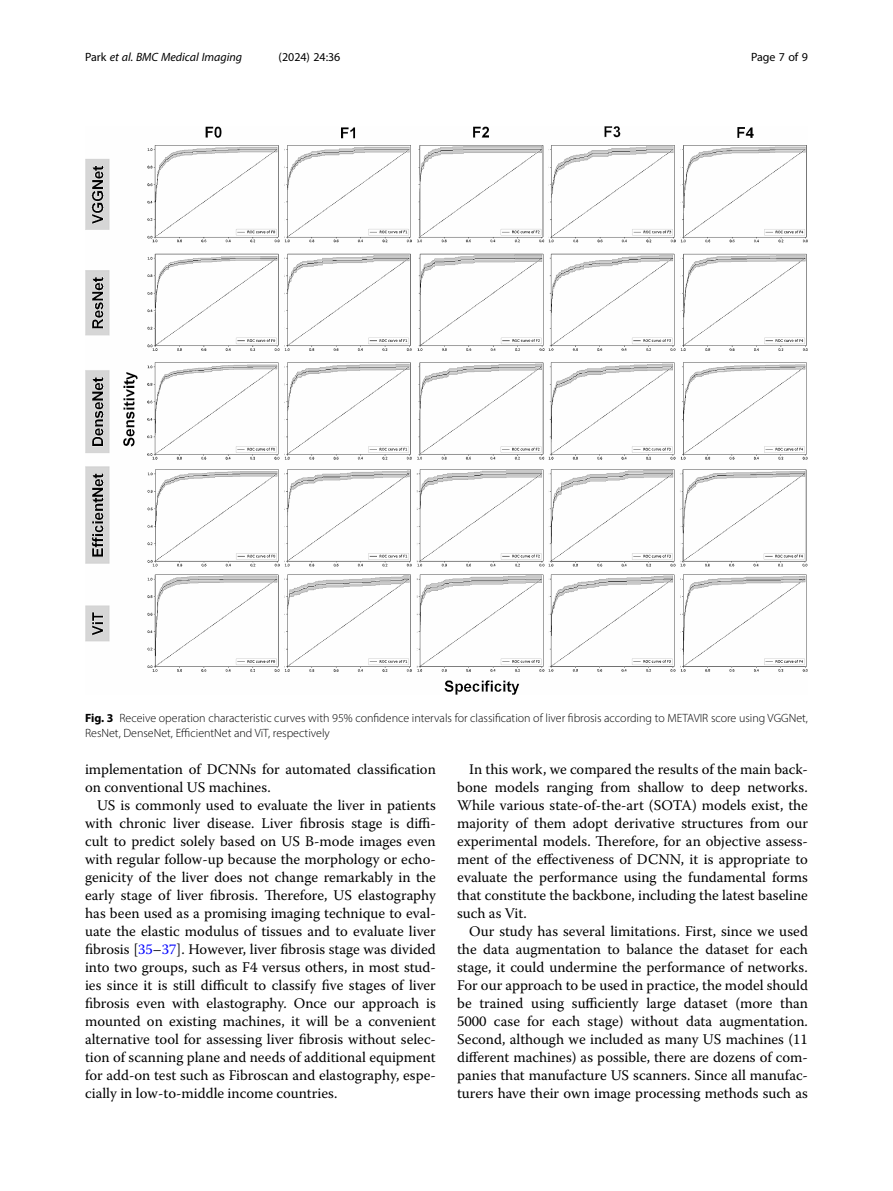
<style>
.page{position:relative;width:893px;height:1191px;background:#fff}
.page>*{position:absolute;margin:0;border:0;box-sizing:border-box;transform-origin:0 0}
.Body_Text_Indent{font:14.7px/18px "Warnock Pro";color:#000;text-align:justify}
.Figure_Caption{font:300 12px/15px "Myriad Pro";color:#000}
.t1{font:italic 12px "Myriad Pro";color:#000}
.t2{font:12px "Myriad Pro";color:#000}
.s1{font-style:normal}
.s2{font-weight:700}
.s3{color:#00f}
</style>
<div class="page">
<img style="left:85px;top:126px;width:723px;height:568px">
<p class="t1" style="left:85px;top:50px;width:159px"><span class="s1">Park</span> et al. BMC Medical Imaging</p>
<p class="t2" style="left:279px;top:50px;width:63px">(2024) 24:36</p>
<p class="t2" style="left:751px;top:50px;width:58px">Page 7 of 9</p>
<p class="Figure_Caption" style="left:85px;top:710px;width:724px"><span class="s2">Fig. 3</span> Receive operation characteristic curves with 95% confidence intervals for classification of liver fibrosis according to METAVIR score using VGGNet,<br>ResNet, DenseNet, EfficientNet and ViT, respectively</p>
<p class="Body_Text_Indent" style="left:85px;top:760px;width:352px">implementation of DCNNs for automated classification on conventional US machines.</p>
<p class="Body_Text_Indent" style="left:85px;top:796px;width:352px;text-indent:12px">US is commonly used to evaluate the liver in patients with chronic liver disease. Liver fibrosis stage is diffi&shy;cult to predict solely based on US B-mode images even with regular follow-up because the morphology or echo&shy;genicity of the liver does not change remarkably in the early stage of liver fibrosis. Therefore, US elastography has been used as a promising imaging technique to eval&shy;uate the elastic modulus of tissues and to evaluate liver fibrosis [<span class="s3">35</span>–<span class="s3">37</span>]. However, liver fibrosis stage was divided into two groups, such as F4 versus others, in most stud&shy;ies since it is still difficult to classify five stages of liver fibrosis even with elastography. Once our approach is mounted on existing machines, it will be a convenient alternative tool for assessing liver fibrosis without selec&shy;tion of scanning plane and needs of additional equipment for add-on test such as Fibroscan and elastography, espe&shy;cially in low-to-middle income countries.</p>
<p class="Body_Text_Indent" style="left:457px;top:760px;width:352px;text-indent:12px">In this work, we compared the results of the main back&shy;bone models ranging from shallow to deep networks.<br>While various state-of-the-art (SOTA) models exist, the majority of them adopt derivative structures from our experimental models. Therefore, for an objective assess&shy;ment of the effectiveness of DCNN, it is appropriate to evaluate the performance using the fundamental forms that constitute the backbone, including the latest baseline such as Vit.</p>
<p class="Body_Text_Indent" style="left:457px;top:922px;width:352px;text-indent:12px">Our study has several limitations. First, since we used the data augmentation to balance the dataset for each stage, it could undermine the performance of networks.<br>For our approach to be used in practice, the model should be trained using sufficiently large dataset (more than 5000 case for each stage) without data augmentation.<br>Second, although we included as many US machines (11 different machines) as possible, there are dozens of com&shy;panies that manufacture US scanners. Since all manufac&shy;turers have their own image processing methods such as</p>
</div>
